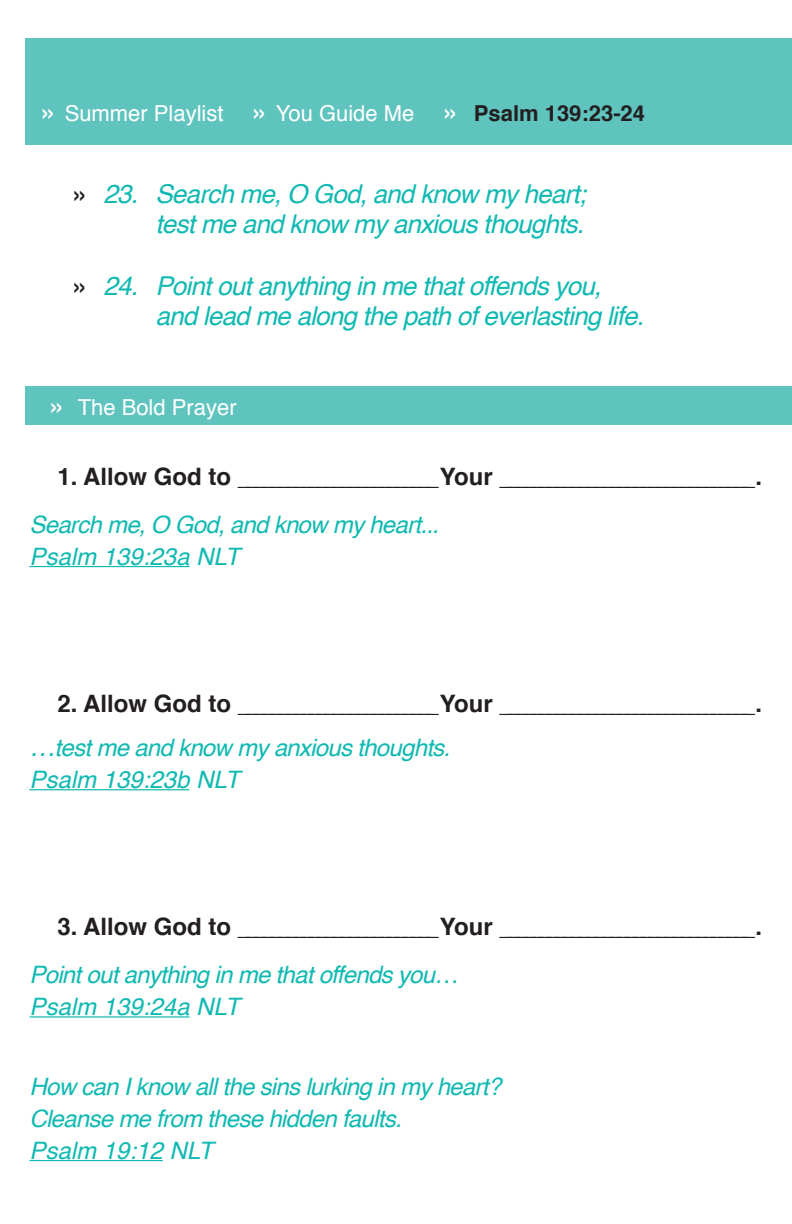
<style>
.page{position:relative;width:792px;height:1224px;background:#fff}
.page>*{position:absolute;margin:0;border:0;box-sizing:border-box;transform-origin:0 0}
.t1{font:italic 26px "Helvetica";letter-spacing:-.03em;color:#10b9b1}
.t2{font:700 24px "Helvetica";color:#231f20}
.t3{font:italic 24px "Helvetica";letter-spacing:-.03em;color:#10b9b1}
.t4{font:italic 24px "Helvetica";color:#10b9b1}
.t5{font:22px "Helvetica";color:#fff}
.s1{font-weight:700;font-size:26px}
.s2{font-weight:700;color:#231f20}
.s3{font-weight:700;font-style:normal;color:#231f20}
.s4{font-size:26px}
</style>
<div class="page">
<div style="left:25px;top:38px;width:767px;height:106px;background:#5fc4be"></div>
<div style="left:25px;top:386px;width:767px;height:39px;background:#5fc4be"></div>
<hr style="left:29px;top:566px;width:161px;height:1px;background:#10b9b1">
<hr style="left:29px;top:789px;width:161px;height:1px;background:#10b9b1">
<hr style="left:29px;top:1016px;width:161px;height:2px;background:#10b9b1">
<hr style="left:29px;top:1160px;width:134px;height:1px;background:#10b9b1">
<p class="t5" style="left:43px;top:97px;width:604px"><span class="s1">»</span> Summer Playlist <span class="s1">»</span> You Guide Me <span class="s1">»</span> <span class="s2">Psalm 139:23-24</span></p>
<p class="t1" style="left:75px;top:173px;width:513px"><span class="s3">»</span> 23. Search me, O God, and know my heart;</p>
<p class="t1" style="left:155px;top:203px;width:430px">test me and know my anxious thoughts.</p>
<p class="t1" style="left:75px;top:265px;width:528px"><span class="s3">»</span> 24. Point out anything in me that offends you,</p>
<p class="t1" style="left:155px;top:295px;width:490px">and lead me along the path of everlasting life.</p>
<p class="t5" style="left:51px;top:390px;width:187px"><span class="s1">»</span> The Bold Prayer</p>
<p class="t2" style="left:57px;top:457px;width:706px">1 . A l l o w G o d t o _________________________Y o u r ________________________________.</p>
<p class="t3" style="left:29px;top:505px;width:411px">Search me, O God, and know my heart...</p>
<p class="t4" style="left:29px;top:537px;width:212px">Psalm 139:23a NLT</p>
<p class="t2" style="left:57px;top:684px;width:706px">2 . A l l o w G o d t o _________________________Y o u r ________________________________.</p>
<p class="t3" style="left:29px;top:729px;width:422px"><span class="s4">…</span>test me and know my anxious thoughts.</p>
<p class="t4" style="left:29px;top:761px;width:212px">Psalm 139:23b NLT</p>
<p class="t2" style="left:57px;top:907px;width:706px">3 . A l l o w G o d t o _________________________Y o u r ________________________________.</p>
<p class="t3" style="left:29px;top:956px;width:430px">Point out anything in me that offends you…</p>
<p class="t4" style="left:29px;top:988px;width:212px">Psalm 139:24a NLT</p>
<p class="t3" style="left:29px;top:1067px;width:473px">How can I know all the sins lurking in my heart?</p>
<p class="t3" style="left:29px;top:1099px;width:374px">Cleanse me from these hidden faults.</p>
<p class="t4" style="left:29px;top:1131px;width:185px">Psalm 19:12 NLT</p>
</div>
